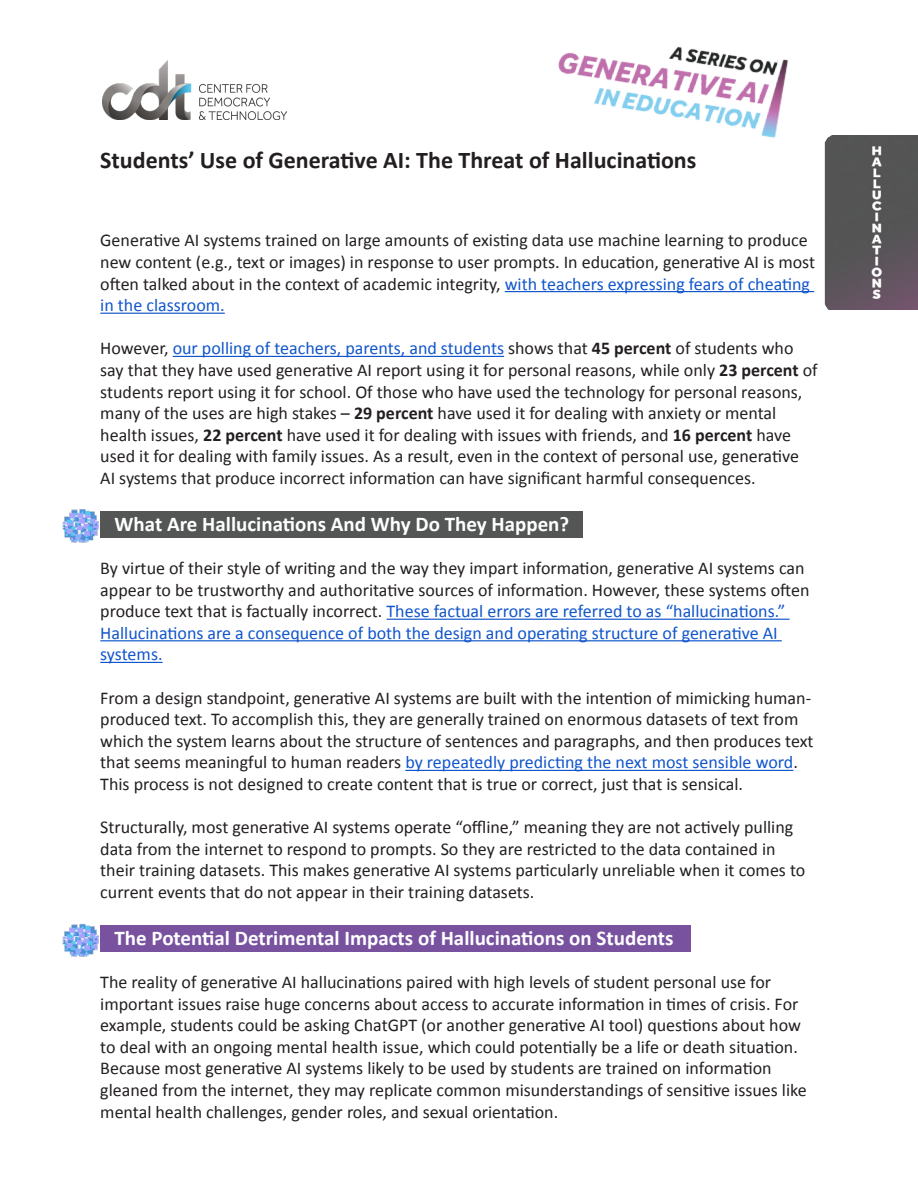
<style>
.page{position:relative;width:918px;height:1188px;background:#fff}
.page>*{position:absolute;margin:0;border:0;box-sizing:border-box;transform-origin:0 0}
.t1{font:700 24px "Calibri";color:#231f20}
.t2{font:700 21px "Calibri";color:#fff}
.t3{font:18px/21.6px "Calibri";color:#231f20}
.s1{color:#15c}
.s2{font-weight:700}
</style>
<div class="page">
<div style="left:100px;top:925px;width:591px;height:27px;background:#78529f"></div>
<div style="left:100px;top:512px;width:483px;height:26px;background:#545555"></div>
<hr style="left:505px;top:291px;width:309px;height:1px;background:#15c">
<hr style="left:100px;top:313px;width:125px;height:1px;background:#15c">
<hr style="left:173px;top:356px;width:331px;height:1px;background:#15c">
<hr style="left:387px;top:619px;width:403px;height:1px;background:#15c">
<hr style="left:100px;top:640px;width:682px;height:1px;background:#15c">
<hr style="left:100px;top:662px;width:63px;height:1px;background:#15c">
<hr style="left:405px;top:770px;width:388px;height:1px;background:#15c">
<img style="left:825px;top:135px;width:93px;height:175px">
<img style="left:558px;top:46px;width:230px;height:92px">
<img style="left:102px;top:61px;width:184px;height:58px">
<img style="left:62px;top:924px;width:37px;height:33px">
<img style="left:62px;top:509px;width:37px;height:34px">
<h1 class="t1" style="left:100px;top:143px;width:598px">Students’ Use of Generative AI: The Threat of Hallucinations</h1>
<p class="t3" style="left:100px;top:229px;width:716px">Generative AI systems trained on large amounts of existing data use machine learning to produce new content (e.g., text or images) in response to user prompts. In education, generative AI is most often talked about in the context of academic integrity, <span class="s1">with teachers expressing fears of cheating in the classroom.</span></p>
<p class="t3" style="left:100px;top:337px;width:719px">However, <span class="s1">our polling of teachers, parents, and students</span> shows that <span class="s2">45 percent</span> of students who say that they have used generative AI report using it for personal reasons, while only <span class="s2">23 percent</span> of students report using it for school. Of those who have used the technology for personal reasons, many of the uses are high stakes – <span class="s2">29 percent</span> have used it for dealing with anxiety or mental health issues, <span class="s2">22 percent</span> have used it for dealing with issues with friends, and <span class="s2">16 percent</span> have used it for dealing with family issues. As a result, even in the context of personal use, generative AI systems that produce incorrect information can have significant harmful consequences.</p>
<h2 class="t2" style="left:115px;top:509px;width:456px">What Are Hallucinations And Why Do They Happen?</h2>
<p class="t3" style="left:100px;top:557px;width:711px">By virtue of their style of writing and the way they impart information, generative AI systems can appear to be trustworthy and authoritative sources of information. However, these systems often produce text that is factually incorrect. <span class="s1">These factual errors are referred to as “hallucinations.” Hallucinations are a consequence of both the design and operating structure of generative AI systems.</span></p>
<p class="t3" style="left:100px;top:686px;width:715px">From a design standpoint, generative AI systems are built with the intention of mimicking human&shy;produced text. To accomplish this, they are generally trained on enormous datasets of text from which the system learns about the structure of sentences and paragraphs, and then produces text that seems meaningful to human readers <span class="s1">by repeatedly predicting the next most sensible word</span>.<br>This process is not designed to create content that is true or correct, just that is sensical.</p>
<p class="t3" style="left:100px;top:816px;width:707px">Structurally, most generative AI systems operate “offline,” meaning they are not actively pulling data from the internet to respond to prompts. So they are restricted to the data contained in their training datasets. This makes generative AI systems particularly unreliable when it comes to current events that do not appear in their training datasets.</p>
<h2 class="t2" style="left:115px;top:923px;width:561px">The Potential Detrimental Impacts of Hallucinations on Students</h2>
<p class="t3" style="left:100px;top:971px;width:708px">The reality of generative AI hallucinations paired with high levels of student personal use for important issues raise huge concerns about access to accurate information in times of crisis. For example, students could be asking ChatGPT (or another generative AI tool) questions about how to deal with an ongoing mental health issue, which could potentially be a life or death situation.<br>Because most generative AI systems likely to be used by students are trained on information gleaned from the internet, they may replicate common misunderstandings of sensitive issues like mental health challenges, gender roles, and sexual orientation.</p>
</div>
